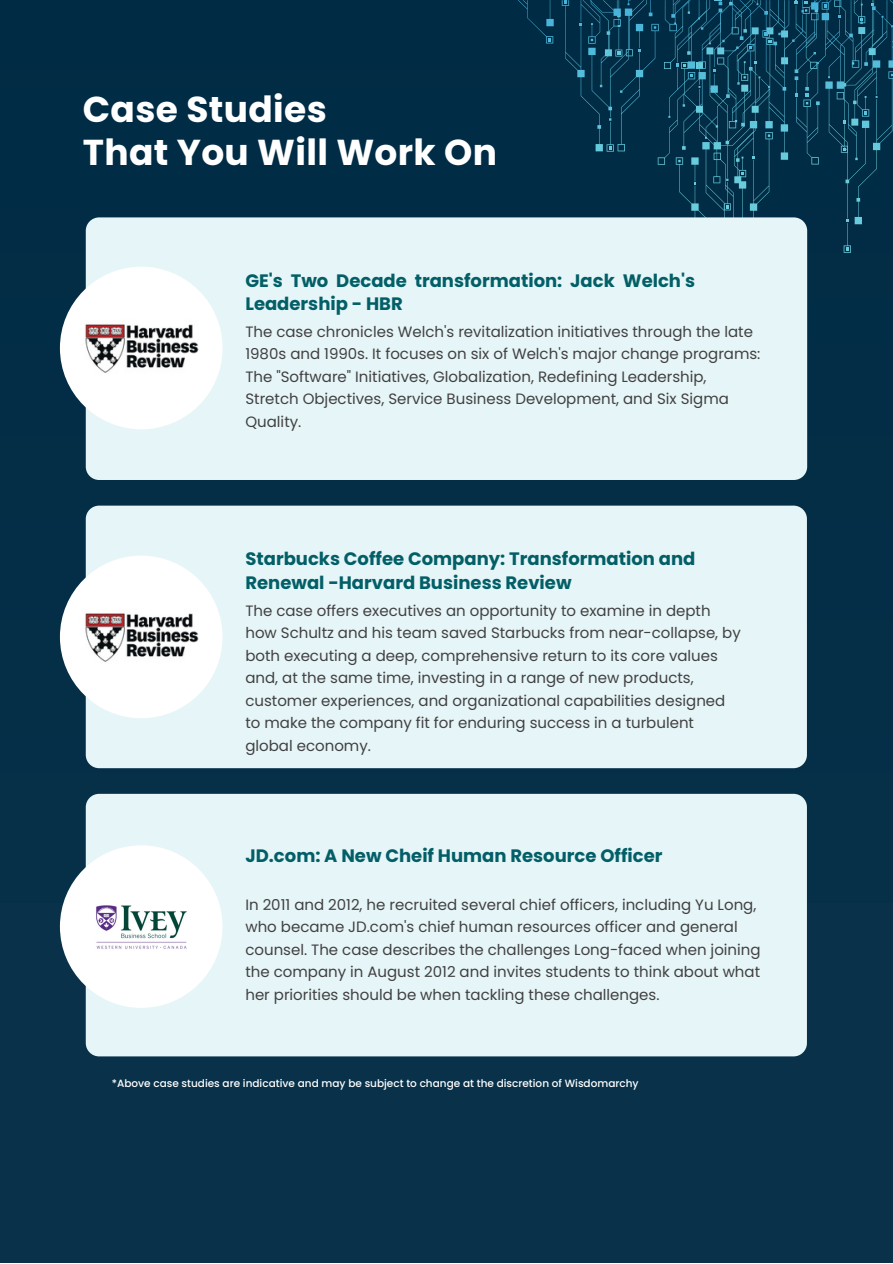
<style>
.page{position:relative;width:893px;height:1264px;background:#fff}
.page>*{position:absolute;margin:0;border:0;box-sizing:border-box;transform-origin:0 0}
.t1{font:700 36px "Poppins";letter-spacing:.01em;color:#fff}
.t2{font:700 18px/22.5px "Poppins";color:#035f67}
.t3{font:15px/22.5px "Poppins";color:#414042}
.t4{font:500 10.5px "Poppins";color:#fff}
</style>
<div class="page">
<div style="left:0;top:0;width:892px;height:1262px;background:#022d46"></div>
<div style="left:0;top:903px;width:892px;height:359px;background:#09324a"></div>
<div style="left:86px;top:505px;width:720px;height:263px;background:#e6f5f7;border-radius:13px"></div>
<div style="left:60px;top:555px;width:162px;height:163px;background:#fff;border-radius:50%"></div>
<img style="left:85px;top:613px;width:114px;height:49px">
<div style="left:86px;top:793px;width:720px;height:263px;background:#e6f5f7;border-radius:13px"></div>
<div style="left:60px;top:845px;width:162px;height:162px;background:#fff;border-radius:50%"></div>
<svg style="left:518px;top:0;width:35px;height:43px"></svg>
<svg style="left:561px;top:0;width:331px;height:313px"></svg>
<div style="left:86px;top:217px;width:721px;height:263px;background:#e6f5f7;border-radius:13px"></div>
<div style="left:60px;top:267px;width:162px;height:162px;background:#fff;border-radius:50%"></div>
<img style="left:85px;top:324px;width:114px;height:49px">
<img style="left:96px;top:905px;width:91px;height:44px">
<p class="t1" style="left:83px;top:85px;width:245px">Case Studies</p>
<p class="t1" style="left:83px;top:127px;width:416px">That You Will Work On</p>
<p class="t2" style="left:245px;top:270px;width:451px">GE's Two Decade transformation: Jack Welch's<br>Leadership - HBR</p>
<p class="t3" style="left:245px;top:320px;width:516px">The case chronicles Welch's revitalization initiatives through the late 1980s and 1990s. It focuses on six of Welch's major change programs:<br>The "Software" Initiatives, Globalization, Redefining Leadership, Stretch Objectives, Service Business Development, and Six Sigma Quality.</p>
<p class="t2" style="left:245px;top:546px;width:451px;line-height:24.8px">Starbucks Coffee Company: Transformation and<br>Renewal -Harvard Business Review</p>
<p class="t3" style="left:245px;top:599px;width:497px">The case offers executives an opportunity to examine in depth how Schultz and his team saved Starbucks from near-collapse, by both executing a deep, comprehensive return to its core values and, at the same time, investing in a range of new products, customer experiences, and organizational capabilities designed to make the company fit for enduring success in a turbulent global economy.</p>
<p class="t2" style="left:245px;top:844px;width:418px">JD.com: A New Cheif Human Resource Officer</p>
<p class="t3" style="left:245px;top:893px;width:516px">In 2011 and 2012, he recruited several chief officers, including Yu Long, who became JD.com's chief human resources officer and general counsel. The case describes the challenges Long-faced when joining the company in August 2012 and invites students to think about what her priorities should be when tackling these challenges.</p>
<p class="t4" style="left:112px;top:1076px;width:528px">*Above case studies are indicative and may be subject to change at the discretion of Wisdomarchy</p>
</div>
